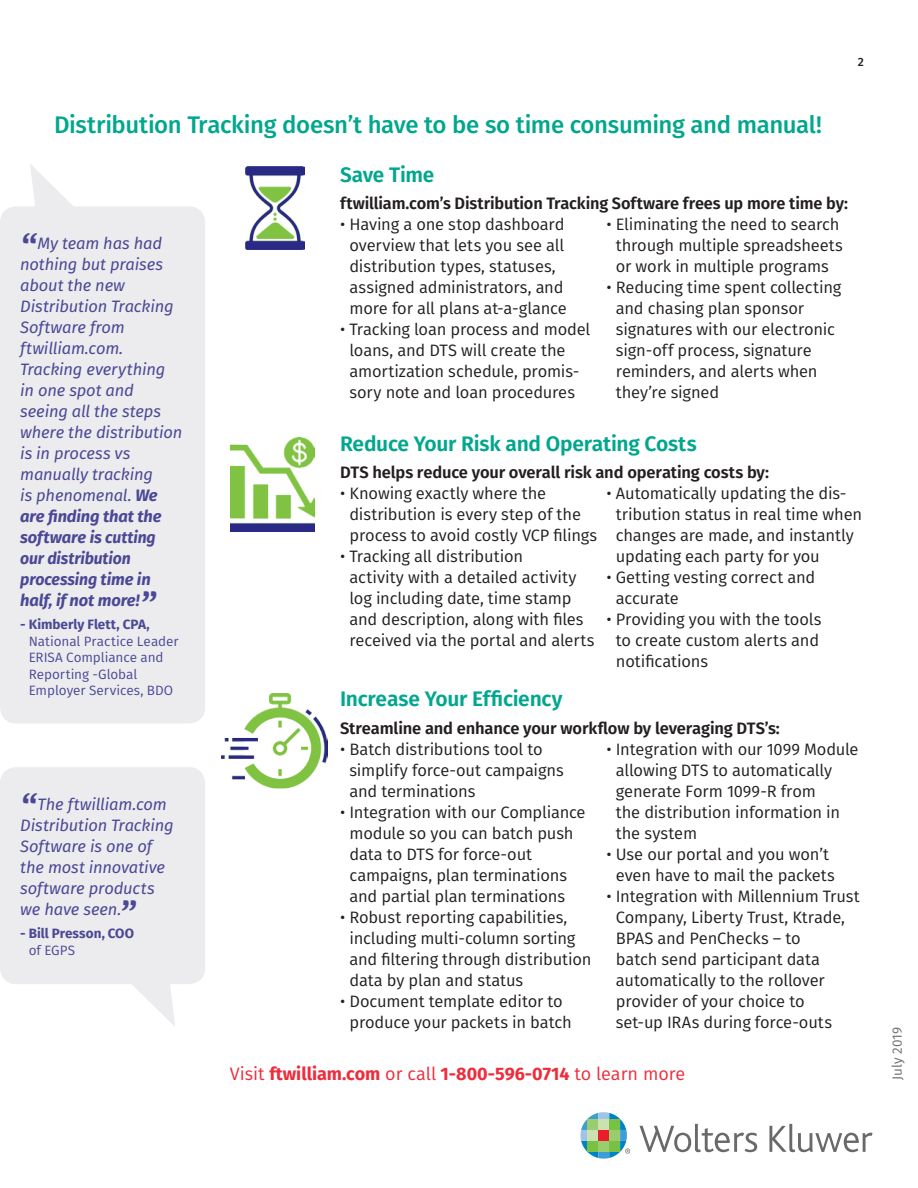
<style>
.page{position:relative;width:918px;height:1188px;background:#fff}
.page>*{position:absolute;margin:0;border:0;box-sizing:border-box;transform-origin:0 0}
.t1{font:500 24px "Fira Sans";letter-spacing:-.015em;color:#00a78e}
.t2{font:600 21px "Fira Sans";letter-spacing:-.015em;color:#00a78e}
.t3{font:700 18px "Fira Sans";color:#ee2c3b}
.t4{font:16.5px/21px "Fira Sans";letter-spacing:-.01em;color:#231f20}
.t5{font:italic 16.5px/21px "Fira Sans";letter-spacing:-.01em;color:#4b4896}
.t6{font:600 16.5px "Fira Sans";letter-spacing:-.01em;color:#231f20}
.t7{font:13.5px/16.5px "Fira Sans";letter-spacing:-.005em;color:#4b4896}
.t8{font:700 13.5px/16.5px "Fira Sans";color:#4b4896}
.t9{font:13.5px "Fira Sans";color:#6c6d70}
.t10{font:500 12px "Fira Sans";color:#231f20}
.s1{font-family:"Franziska Pro";font-weight:700;font-size:36px}
.s2{font-weight:700}
.s3{font-weight:400}
</style>
<div class="page">
<div style="left:0;top:206px;width:205px;height:517px;background:#ececee;border-radius:16px"></div>
<svg style="left:640px;top:1124px;width:117px;height:28px"></svg>
<svg style="left:769px;top:1124px;width:104px;height:28px"></svg>
<svg style="left:580px;top:1112px;width:50px;height:47px"></svg>
<img style="left:246px;top:166px;width:58px;height:83px">
<img style="left:231px;top:438px;width:83px;height:94px">
<img style="left:222px;top:693px;width:105px;height:96px">
<svg style="left:132px;top:984px;width:43px;height:42px"></svg>
<div style="left:0;top:767px;width:205px;height:217px;background:#ececee;border-radius:16px"></div>
<svg style="left:30px;top:164px;width:43px;height:42px"></svg>
<p class="t1" style="left:54px;top:105px;width:769px">Distribution Tracking doesn’t have to be so time consuming and manual!</p>
<p class="t10" style="left:858px;top:53px;width:8px">2</p>
<p class="t5" style="left:20px;top:232px;width:164px"><span class="s1">“</span>My team has had nothing but praises about the new<br>Distribution Tracking<br>Software from ftwilliam.com.<br>Tracking everything in one spot and seeing all the steps where the distribution is in process vs manually tracking<br>is phenomenal. <span class="s2">We are finding that the software is cutting our distribution processing time in half, if not more!</span><span class="s1">”</span></p>
<p class="t7" style="left:29px;top:616px;width:152px;text-indent:-8px"><span class="s2">- Kimberly Flett, CPA,<br></span>National Practice Leader<br>ERISA Compliance and<br>Reporting -Global<br>Employer Services, BDO</p>
<p class="t5" style="left:20px;top:793px;width:155px"><span class="s1">“</span>The ftwilliam.com<br>Distribution Tracking<br>Software is one of the most innovative software products we have seen.<span class="s1">”</span></p>
<p class="t8" style="left:29px;top:924px;width:107px;text-indent:-8px">- Bill Presson, COO <span class="s3">of EGPS</span></p>
<p class="t2" style="left:340px;top:157px;width:96px">Save Time</p>
<p class="t6" style="left:340px;top:190px;width:509px">ftwilliam.com’s Distribution Tracking Software frees up more time by:</p>
<p class="t4" style="left:340px;top:214px;width:228px;text-align:center">• Having a one stop dashboard overview that lets you see all distribution types, statuses, assigned administrators, and more for all plans at-a-glance</p>
<p class="t4" style="left:349px;top:319px;width:242px;text-indent:-9px">• Tracking loan process and model loans, and DTS will create the amortization schedule, promis&shy;sory note and loan procedures</p>
<p class="t4" style="left:607px;top:214px;width:238px;text-align:center">• Eliminating the need to search through multiple spreadsheets or work in multiple programs</p>
<p class="t4" style="left:616px;top:277px;width:227px;text-indent:-9px">• Reducing time spent collecting and chasing plan sponsor signatures with our electronic sign-off process, signature reminders, and alerts when they’re signed</p>
<p class="t2" style="left:340px;top:426px;width:358px">Reduce Your Risk and Operating Costs</p>
<p class="t6" style="left:340px;top:459px;width:430px">DTS helps reduce your overall risk and operating costs by:</p>
<p class="t4" style="left:349px;top:483px;width:249px;text-indent:-9px">• Knowing exactly where the distribution is every step of the process to avoid costly VCP filings</p>
<p class="t4" style="left:349px;top:546px;width:247px;text-indent:-9px">• Tracking all distribution<br>activity with a detailed activity log including date, time stamp and description, along with files received via the portal and alerts</p>
<p class="t4" style="left:616px;top:483px;width:248px;text-indent:-9px">• Automatically updating the dis&shy;tribution status in real time when changes are made, and instantly updating each party for you</p>
<p class="t4" style="left:616px;top:567px;width:201px;text-indent:-9px">• Getting vesting correct and accurate</p>
<p class="t4" style="left:616px;top:609px;width:207px;text-indent:-9px">• Providing you with the tools to create custom alerts and notifications</p>
<p class="t2" style="left:340px;top:681px;width:224px">Increase Your Efficiency</p>
<p class="t6" style="left:340px;top:714px;width:441px">Streamline and enhance your workflow by leveraging DTS’s:</p>
<p class="t4" style="left:349px;top:738px;width:216px;text-indent:-9px">• Batch distributions tool to simplify force-out campaigns and terminations</p>
<p class="t4" style="left:349px;top:801px;width:238px;text-indent:-9px">• Integration with our Compliance module so you can batch push data to DTS for force-out campaigns, plan terminations and partial plan terminations</p>
<p class="t4" style="left:349px;top:906px;width:244px;text-indent:-9px">• Robust reporting capabilities, including multi-column sorting and filtering through distribution data by plan and status</p>
<p class="t4" style="left:340px;top:990px;width:233px;text-align:center">• Document template editor to produce your packets in batch</p>
<p class="t4" style="left:616px;top:738px;width:244px;text-indent:-9px">• Integration with our 1099 Module allowing DTS to automatically generate Form 1099-R from<br>the distribution information in the system</p>
<p class="t4" style="left:607px;top:843px;width:230px;text-align:center">• Use our portal and you won’t even have to mail the packets</p>
<p class="t4" style="left:616px;top:885px;width:245px;text-indent:-9px">• Integration with Millennium Trust<br>Company, Liberty Trust, Ktrade,<br>BPAS and PenChecks – to<br>batch send participant data automatically to the rollover provider of your choice to<br>set-up IRAs during force-outs</p>
<p class="t3" style="left:230px;top:1059px;width:457px"><span class="s3">Visit</span> ftwilliam.com <span class="s3">or call</span> 1-800-596-0714 <span class="s3">to learn more</span></p>
<p class="t9" style="left:887px;top:1080px;width:54px;rotate:-90deg">July 2019</p>
</div>
